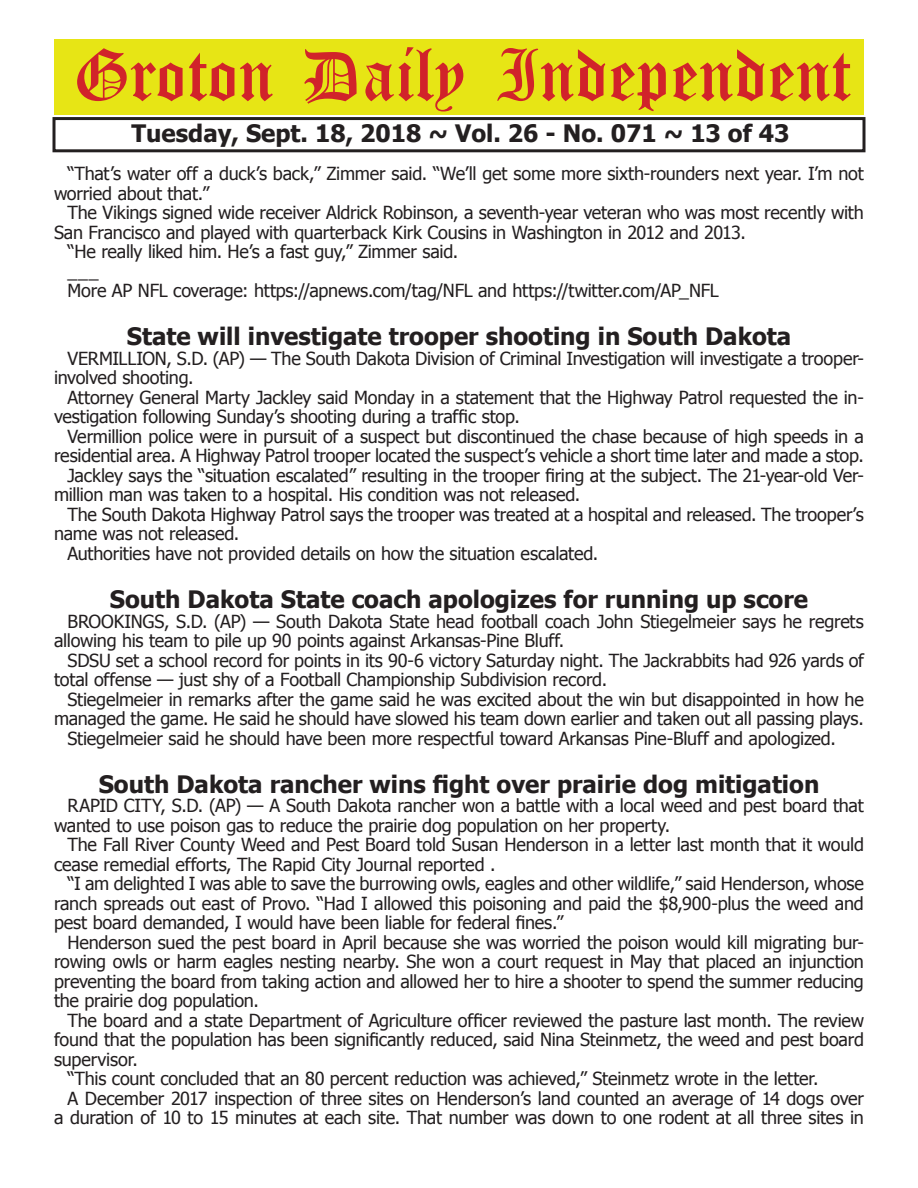
<style>
.page{position:relative;width:918px;height:1188px;background:#fff}
.page>*{position:absolute;margin:0;border:0;box-sizing:border-box;transform-origin:0 0}
.t1{font:54px "Old English Five";color:#d1232a}
.t2{font:700 24px "Tahoma";color:#231f20}
.t3{font:18px/19.5px "Tahoma";letter-spacing:-.01em;color:#231f20}
</style>
<div class="page">
<div style="left:52px;top:117px;width:814px;height:35px;border:3px solid #231f20"></div>
<div style="left:54px;top:40px;width:810px;height:75px;background:#e7e515"></div>
<h1 class="t1" style="left:73px;top:50px;width:779px">Groton Daily Independent</h1>
<h2 class="t2" style="left:132px;top:116px;width:659px">Tuesday, Sept. 18, 2018 ~ Vol. 26 - No. 071 ~ 13 of 43</h2>
<p class="t3" style="left:54px;top:163px;width:811px;text-indent:14px">“That’s water off a duck’s back,” Zimmer said. “We’ll get some more sixth-rounders next year. I’m not worried about that.”</p>
<p class="t3" style="left:68px;top:202px;width:798px">The Vikings signed wide receiver Aldrick Robinson, a seventh-year veteran who was most recently with</p>
<p class="t3" style="left:54px;top:221px;width:693px">San Francisco and played with quarterback Kirk Cousins in Washington in 2012 and 2013.</p>
<p class="t3" style="left:68px;top:241px;width:392px">“He really liked him. He’s a fast guy,” Zimmer said.</p>
<p class="t3" style="left:68px;top:260px;width:33px">___</p>
<p class="t3" style="left:68px;top:280px;width:653px">More AP NFL coverage: https://apnews.com/tag/NFL and https://twitter.com/AP_NFL</p>
<h2 class="t2" style="left:127px;top:320px;width:666px">State will investigate trooper shooting in South Dakota</h2>
<p class="t3" style="left:54px;top:348px;width:811px;text-indent:14px">VERMILLION, S.D. (AP) — The South Dakota Division of Criminal Investigation will investigate a trooper&shy;involved shooting.</p>
<p class="t3" style="left:54px;top:387px;width:812px;text-indent:14px">Attorney General Marty Jackley said Monday in a statement that the Highway Patrol requested the in&shy;vestigation following Sunday’s shooting during a traffic stop.</p>
<p class="t3" style="left:68px;top:426px;width:798px">Vermillion police were in pursuit of a suspect but discontinued the chase because of high speeds in a</p>
<p class="t3" style="left:54px;top:445px;width:811px">residential area. A Highway Patrol trooper located the suspect’s vehicle a short time later and made a stop.</p>
<p class="t3" style="left:68px;top:465px;width:798px">Jackley says the “situation escalated” resulting in the trooper firing at the subject. The 21-year-old Ver-</p>
<p class="t3" style="left:54px;top:484px;width:528px">million man was taken to a hospital. His condition was not released.</p>
<p class="t3" style="left:68px;top:504px;width:798px">The South Dakota Highway Patrol says the trooper was treated at a hospital and released. The trooper’s</p>
<p class="t3" style="left:54px;top:523px;width:187px">name was not released.</p>
<p class="t3" style="left:68px;top:543px;width:532px">Authorities have not provided details on how the situation escalated.</p>
<h2 class="t2" style="left:110px;top:583px;width:700px">South Dakota State coach apologizes for running up score</h2>
<p class="t3" style="left:54px;top:611px;width:811px;text-indent:14px">BROOKINGS, S.D. (AP) — South Dakota State head football coach John Stiegelmeier says he regrets allowing his team to pile up 90 points against Arkansas-Pine Bluff.</p>
<p class="t3" style="left:54px;top:650px;width:811px;text-indent:14px">SDSU set a school record for points in its 90-6 victory Saturday night. The Jackrabbits had 926 yards of total offense — just shy of a Football Championship Subdivision record.</p>
<p class="t3" style="left:68px;top:689px;width:798px">Stiegelmeier in remarks after the game said he was excited about the win but disappointed in how he</p>
<p class="t3" style="left:54px;top:708px;width:811px">managed the game. He said he should have slowed his team down earlier and taken out all passing plays.</p>
<p class="t3" style="left:68px;top:728px;width:770px">Stiegelmeier said he should have been more respectful toward Arkansas Pine-Bluff and apologized.</p>
<h2 class="t2" style="left:99px;top:767px;width:722px">South Dakota rancher wins fight over prairie dog mitigation</h2>
<p class="t3" style="left:54px;top:795px;width:811px;text-indent:14px">RAPID CITY, S.D. (AP) — A South Dakota rancher won a battle with a local weed and pest board that wanted to use poison gas to reduce the prairie dog population on her property.</p>
<p class="t3" style="left:54px;top:834px;width:812px;text-indent:14px">The Fall River County Weed and Pest Board told Susan Henderson in a letter last month that it would cease remedial efforts, The Rapid City Journal reported .</p>
<p class="t3" style="left:54px;top:873px;width:812px;text-align:justify;text-indent:14px">“I am delighted I was able to save the burrowing owls, eagles and other wildlife,” said Henderson, whose ranch spreads out east of Provo. “Had I allowed this poisoning and paid the $8,900-plus the weed and pest board demanded, I would have been liable for federal fines.”</p>
<p class="t3" style="left:54px;top:932px;width:812px;text-align:justify;text-indent:14px">Henderson sued the pest board in April because she was worried the poison would kill migrating bur&shy;rowing owls or harm eagles nesting nearby. She won a court request in May that placed an injunction preventing the board from taking action and allowed her to hire a shooter to spend the summer reducing the prairie dog population.</p>
<p class="t3" style="left:68px;top:1010px;width:798px">The board and a state Department of Agriculture officer reviewed the pasture last month. The review</p>
<p class="t3" style="left:54px;top:1029px;width:812px">found that the population has been significantly reduced, said Nina Steinmetz, the weed and pest board</p>
<p class="t3" style="left:54px;top:1049px;width:85px">supervisor.</p>
<p class="t3" style="left:68px;top:1068px;width:753px">“This count concluded that an 80 percent reduction was achieved,” Steinmetz wrote in the letter.</p>
<p class="t3" style="left:68px;top:1088px;width:798px">A December 2017 inspection of three sites on Henderson’s land counted an average of 14 dogs over</p>
<p class="t3" style="left:54px;top:1107px;width:811px">a duration of 10 to 15 minutes at each site. That number was down to one rodent at all three sites in</p>
</div>
